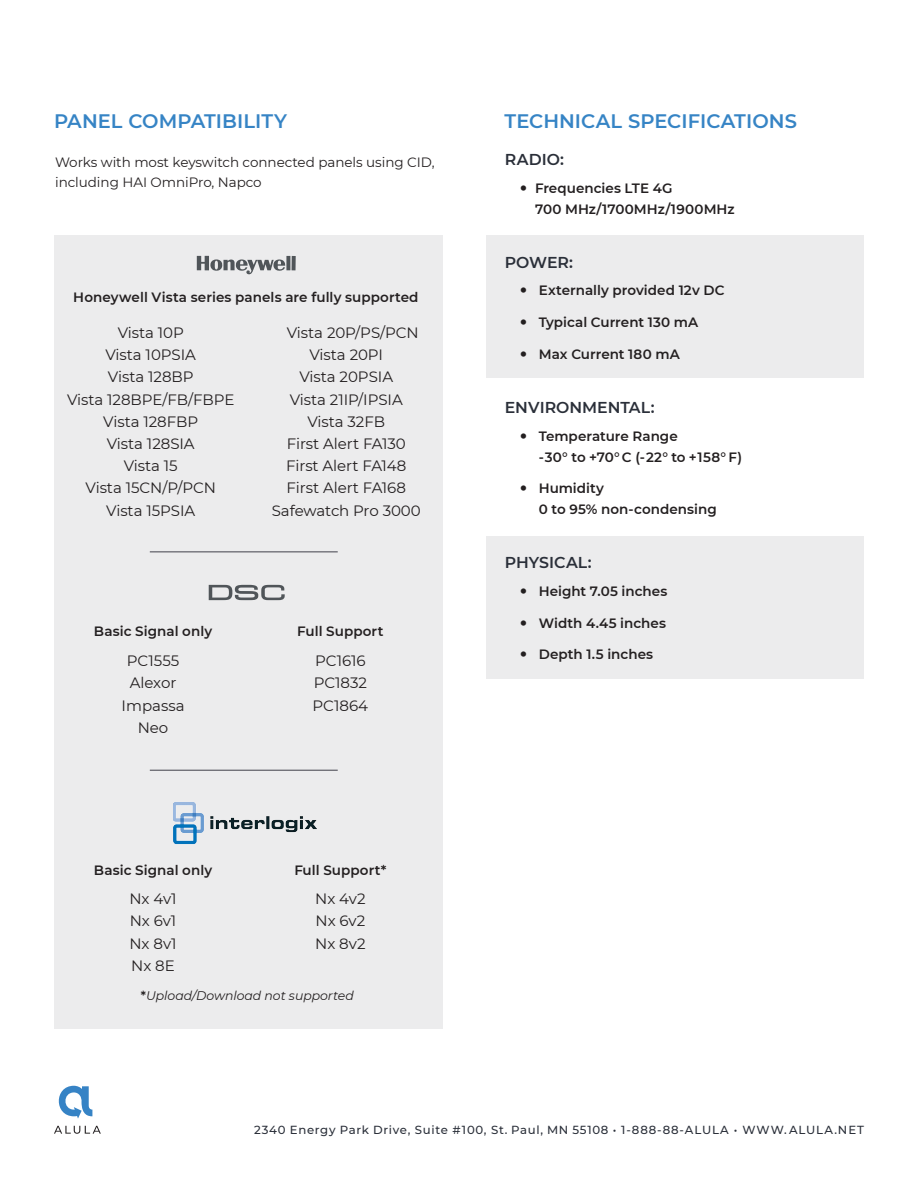
<style>
.page{position:relative;width:918px;height:1188px;background:#fff}
.page>*{position:absolute;margin:0;border:0;box-sizing:border-box;transform-origin:0 0}
.Section_subhead{font:600 19.5px "Montserrat";color:#3684c5}
.product_subhead{font:600 15.75px "Montserrat";color:#2a2f39}
.Body{font:15px "Montserrat";letter-spacing:-.005em;color:#231f20}
.icon_subhead_text{font:600 13.5px/21px "Montserrat";letter-spacing:.005em;color:#231f20}
.Body-2{font:13.5px "Montserrat";letter-spacing:-.005em;color:#231f20}
.Body-3{font:italic 12.45px "Montserrat";letter-spacing:-.005em;color:#231f20}
.t1{font:500 11.7px "Montserrat";letter-spacing:.06em;color:#2a2f39}
.s1{font-weight:600;font-style:normal}
</style>
<div class="page">
<svg style="left:58px;top:1086px;width:34px;height:33px"></svg>
<svg style="left:54px;top:1126px;width:47px;height:8px"></svg>
<div style="left:54px;top:235px;width:388px;height:794px;background:#ececed"></div>
<div style="left:487px;top:536px;width:377px;height:143px;background:#ececed"></div>
<div style="left:487px;top:235px;width:377px;height:142px;background:#ececed"></div>
<svg style="left:197px;top:256px;width:99px;height:19px"></svg>
<svg style="left:209px;top:585px;width:76px;height:15px"></svg>
<img style="left:174px;top:802px;width:142px;height:42px">
<hr style="left:150px;top:770px;width:188px;height:1px;background:#484952">
<hr style="left:150px;top:551px;width:188px;height:1px;background:#484952">
<p class="Section_subhead" style="left:54px;top:107px;width:235px">PANEL COMPATIBILITY</p>
<p class="Section_subhead" style="left:505px;top:107px;width:294px">TECHNICAL SPECIFICATIONS</p>
<p class="Body-2" style="left:55px;top:153px;width:381px">Works with most keyswitch connected panels using CID,</p>
<p class="Body-2" style="left:55px;top:173px;width:208px">including HAI OmniPro, Napco</p>
<p class="product_subhead" style="left:505px;top:149px;width:61px">RADIO:</p>
<p class="icon_subhead_text" style="left:535px;top:177px;width:201px">Frequencies LTE 4G<br>700 MHz/1700MHz/1900MHz</p>
<p class="icon_subhead_text" style="left:73px;top:286px;width:347px">Honeywell Vista series panels are fully supported</p>
<p class="Body" style="left:118px;top:322px;width:68px">Vista 10P</p>
<p class="Body" style="left:105px;top:345px;width:92px">Vista 10PSIA</p>
<p class="Body" style="left:108px;top:367px;width:87px">Vista 128BP</p>
<p class="Body" style="left:67px;top:389px;width:169px">Vista 128BPE/FB/FBPE</p>
<p class="Body" style="left:103px;top:411px;width:97px">Vista 128FBP</p>
<p class="Body" style="left:107px;top:433px;width:89px">Vista 128SIA</p>
<p class="Body" style="left:124px;top:456px;width:56px">Vista 15</p>
<p class="Body" style="left:86px;top:478px;width:132px">Vista 15CN/P/PCN</p>
<p class="Body" style="left:106px;top:500px;width:91px">Vista 15PSIA</p>
<p class="Body" style="left:287px;top:322px;width:134px">Vista 20P/PS/PCN</p>
<p class="Body" style="left:310px;top:345px;width:75px">Vista 20PI</p>
<p class="Body" style="left:299px;top:367px;width:95px">Vista 20PSIA</p>
<p class="Body" style="left:290px;top:389px;width:115px">Vista 21IP/IPSIA</p>
<p class="Body" style="left:307px;top:411px;width:79px">Vista 32FB</p>
<p class="Body" style="left:287px;top:433px;width:121px">First Alert FA130</p>
<p class="Body" style="left:286px;top:456px;width:122px">First Alert FA148</p>
<p class="Body" style="left:287px;top:478px;width:121px">First Alert FA168</p>
<p class="Body" style="left:272px;top:500px;width:151px">Safewatch Pro 3000</p>
<p class="icon_subhead_text" style="left:94px;top:621px;width:120px">Basic Signal only</p>
<p class="Body" style="left:127px;top:651px;width:54px">PC1555</p>
<p class="Body" style="left:130px;top:673px;width:48px">Alexor</p>
<p class="Body" style="left:122px;top:695px;width:64px">Impassa</p>
<p class="Body" style="left:138px;top:717px;width:32px">Neo</p>
<p class="icon_subhead_text" style="left:297px;top:621px;width:88px">Full Support</p>
<p class="Body" style="left:315px;top:651px;width:52px">PC1616</p>
<p class="Body" style="left:314px;top:673px;width:55px">PC1832</p>
<p class="Body" style="left:312px;top:695px;width:57px">PC1864</p>
<p class="icon_subhead_text" style="left:94px;top:859px;width:120px">Basic Signal only</p>
<p class="Body" style="left:129px;top:889px;width:49px">Nx 4v1</p>
<p class="Body" style="left:130px;top:911px;width:48px">Nx 6v1</p>
<p class="Body" style="left:129px;top:933px;width:49px">Nx 8v1</p>
<p class="Body" style="left:131px;top:955px;width:45px">Nx 8E</p>
<p class="icon_subhead_text" style="left:294px;top:859px;width:94px">Full Support*</p>
<p class="Body" style="left:315px;top:889px;width:52px">Nx 4v2</p>
<p class="Body" style="left:316px;top:911px;width:51px">Nx 6v2</p>
<p class="Body" style="left:315px;top:933px;width:52px">Nx 8v2</p>
<p class="Body-3" style="left:141px;top:987px;width:215px"><span class="s1">*</span>Upload/Download not supported</p>
<p class="product_subhead" style="left:505px;top:251px;width:70px">POWER:</p>
<p class="icon_subhead_text" style="left:539px;top:280px;width:187px">Externally provided 12v DC</p>
<p class="icon_subhead_text" style="left:539px;top:311px;width:161px">Typical Current 130 mA</p>
<p class="icon_subhead_text" style="left:539px;top:343px;width:143px">Max Current 180 mA</p>
<p class="product_subhead" style="left:505px;top:396px;width:151px">ENVIRONMENTAL:</p>
<p class="icon_subhead_text" style="left:539px;top:425px;width:205px">Temperature Range<br>-30° to +70° C (-22° to +158° F)</p>
<p class="icon_subhead_text" style="left:539px;top:477px;width:180px">Humidity<br>0 to 95% non-condensing</p>
<p class="product_subhead" style="left:505px;top:552px;width:88px">PHYSICAL:</p>
<p class="icon_subhead_text" style="left:539px;top:580px;width:130px">Height 7.05 inches</p>
<p class="icon_subhead_text" style="left:539px;top:612px;width:129px">Width 4.45 inches</p>
<p class="icon_subhead_text" style="left:539px;top:644px;width:116px">Depth 1.5 inches</p>
<p class="t1" style="left:254px;top:1121px;width:611px">2340 Energy Park Drive, Suite #100, St. Paul, MN 55108 • 1-888-88-ALULA • WWW. ALULA.NET</p>
</div>
